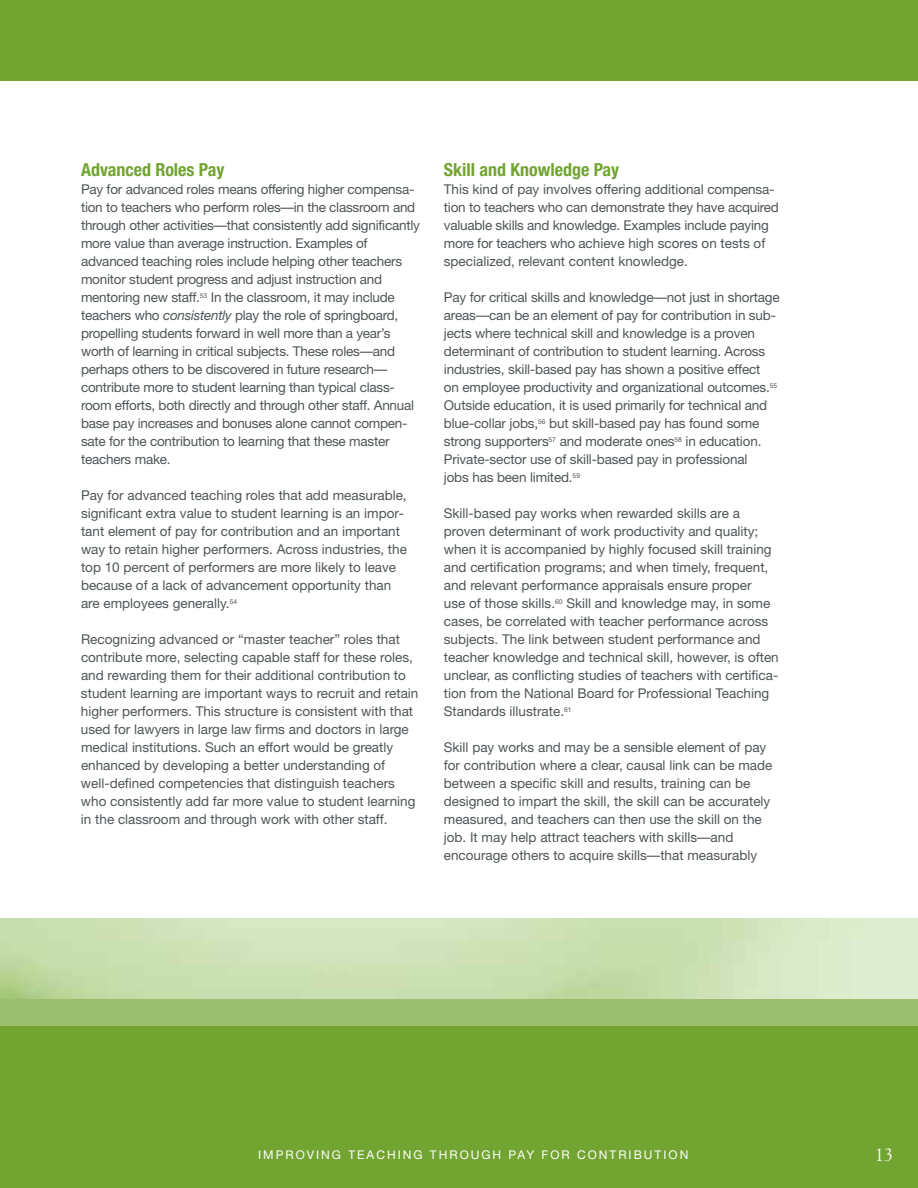
<style>
.page{position:relative;width:918px;height:1188px;background:#fff}
.page>*{position:absolute;margin:0;border:0;box-sizing:border-box;transform-origin:0 0}
.t1{font:700 condensed 18px "Helvetica Neue";color:#72a431}
.t2{font:18px "Goudy";color:#fff}
.t3{font:13.5px/18px "Helvetica Neue";color:#4e5558}
.t4{font:12px "Helvetica Neue";letter-spacing:.165em;color:#fff}
.s1{font-style:italic}
</style>
<div class="page">
<div style="left:0;top:999px;width:918px;height:189px;background:#72a431"></div>
<div style="left:0;top:0;width:918px;height:81px;background:#72a431"></div>
<div style="left:0;top:999px;width:918px;height:27px;background:#9cbf6f"></div>
<h1 class="t1" style="left:81px;top:163px;width:145px">Advanced Roles Pay</h1>
<p class="t3" style="left:81px;top:182px;width:340px">Pay for advanced roles means offering higher compensa&shy;tion to teachers who perform roles—in the classroom and through other activities—that consistently add significantly more value than average instruction. Examples of advanced teaching roles include helping other teachers monitor student progress and adjust instruction and mentoring new staff.<sup>53</sup> In the classroom, it may include teachers who <span class="s1">consistently</span> play the role of springboard, propelling students forward in well more than a year’s worth of learning in critical subjects. These roles—and perhaps others to be discovered in future research— contribute more to student learning than typical class&shy;room efforts, both directly and through other staff. Annual base pay increases and bonuses alone cannot compen&shy;sate for the contribution to learning that these master teachers make.</p>
<p class="t3" style="left:81px;top:488px;width:327px">Pay for advanced teaching roles that add measurable, significant extra value to student learning is an impor&shy;tant element of pay for contribution and an important way to retain higher performers. Across industries, the top 10 percent of performers are more likely to leave because of a lack of advancement opportunity than are employees generally.<sup>54</sup></p>
<p class="t3" style="left:81px;top:632px;width:339px">Recognizing advanced or “master teacher” roles that contribute more, selecting capable staff for these roles, and rewarding them for their additional contribution to student learning are important ways to recruit and retain higher performers. This structure is consistent with that used for lawyers in large law firms and doctors in large medical institutions. Such an effort would be greatly enhanced by developing a better understanding of well-defined competencies that distinguish teachers who consistently add far more value to student learning in the classroom and through work with other staff.</p>
<h1 class="t1" style="left:444px;top:163px;width:177px">Skill and Knowledge Pay</h1>
<p class="t3" style="left:444px;top:182px;width:337px">This kind of pay involves offering additional compensa&shy;tion to teachers who can demonstrate they have acquired valuable skills and knowledge. Examples include paying more for teachers who achieve high scores on tests of specialized, relevant content knowledge.</p>
<p class="t3" style="left:444px;top:290px;width:337px">Pay for critical skills and knowledge—not just in shortage areas—can be an element of pay for contribution in sub&shy;jects where technical skill and knowledge is a proven determinant of contribution to student learning. Across industries, skill-based pay has shown a positive effect<br>on employee productivity and organizational outcomes.<sup>55<br></sup>Outside education, it is used primarily for technical and blue-collar jobs,<sup>56</sup> but skill-based pay has found some strong supporters<sup>57</sup> and moderate ones<sup>58</sup> in education.<br>Private-sector use of skill-based pay in professional<br>jobs has been limited.<sup>59</sup></p>
<p class="t3" style="left:444px;top:506px;width:336px">Skill-based pay works when rewarded skills are a proven determinant of work productivity and quality; when it is accompanied by highly focused skill training and certification programs; and when timely, frequent, and relevant performance appraisals ensure proper<br>use of those skills.<sup>60</sup> Skill and knowledge may, in some cases, be correlated with teacher performance across subjects. The link between student performance and teacher knowledge and technical skill, however, is often unclear, as conflicting studies of teachers with certifica&shy;tion from the National Board for Professional Teaching Standards illustrate.<sup>61</sup></p>
<p class="t3" style="left:444px;top:740px;width:330px">Skill pay works and may be a sensible element of pay for contribution where a clear, causal link can be made between a specific skill and results, training can be designed to impart the skill, the skill can be accurately measured, and teachers can then use the skill on the job. It may help attract teachers with skills—and encourage others to acquire skills—that measurably</p>
<p class="t4" style="left:258px;top:1150px;width:432px">IMPROVING TEACHING THROUGH PAY FOR CONTRIBUTION</p>
<h1 class="t2" style="left:875px;top:1144px;width:19px">13</h1>
</div>
